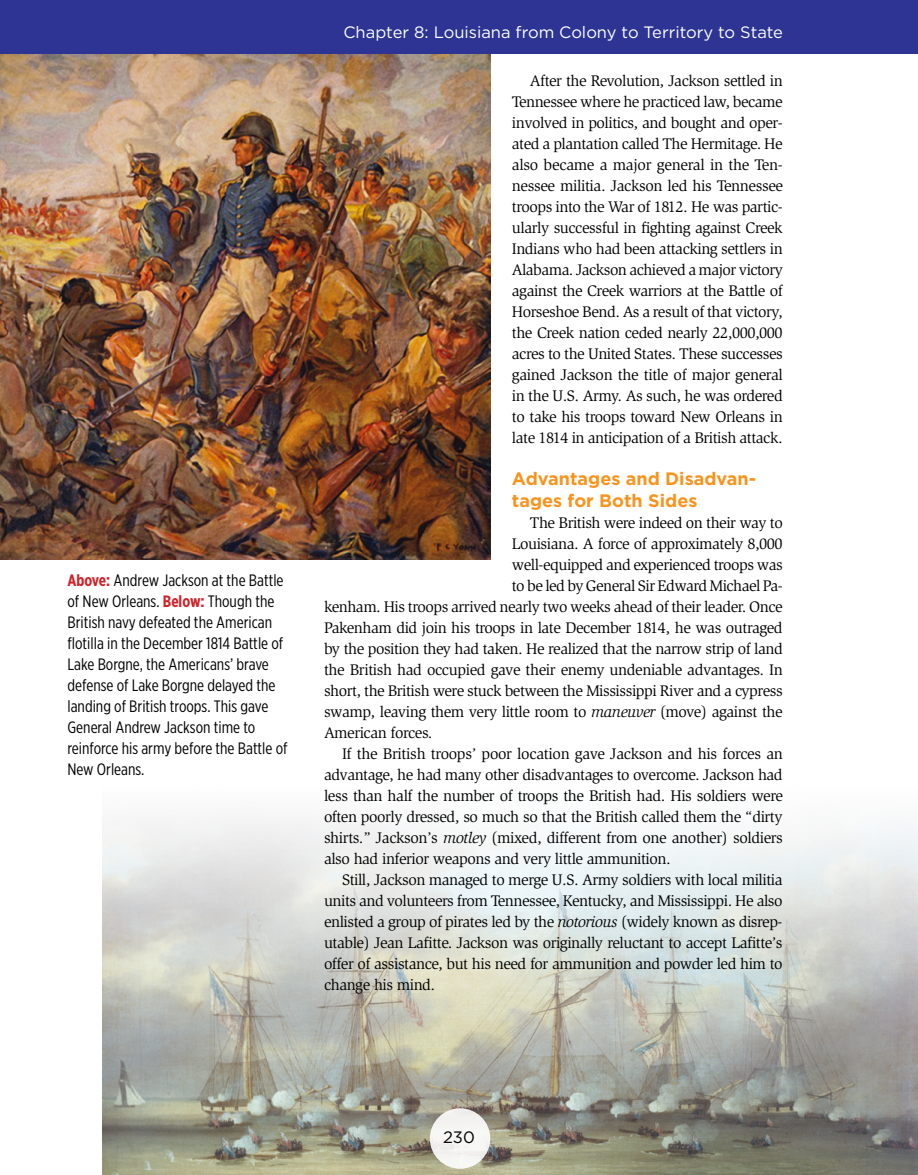
<style>
.page{position:relative;width:918px;height:1175px;background:#fff}
.page>*{position:absolute;margin:0;border:0;box-sizing:border-box;transform-origin:0 0}
.t1{font:700 18px/21.6px "Gotham";color:#f7941e}
.t2{font:16.5px/21px "Gotham X Narrow";color:#000}
.t3{font:16.5px "Gotham";color:#fff}
.t4{font:16.5px "Gotham";color:#000}
.t5{font:15.75px/21px "Slimbach Std";letter-spacing:-.03em;color:#000;text-align:justify}
.s1{font-weight:700;color:#d0232a}
.s2{font-style:italic}
</style>
<div class="page">
<img style="left:102px;top:816px;width:816px;height:358px">
<img style="left:0;top:54px;width:490px;height:506px">
<div style="left:0;top:0;width:918px;height:54px;background:#2d3494"></div>
<div style="left:430px;top:1108px;width:60px;height:60px;background:#f5f5f2;border-radius:50%"></div>
<p class="t2" style="left:68px;top:569px;width:222px"><span class="s1">Above:</span> Andrew Jackson at the Battle of New Orleans. <span class="s1">Below:</span> Though the British navy defeated the American flotilla in the December 1814 Battle of Lake Borgne, the Americans’ brave defense of Lake Borgne delayed the landing of British troops. This gave General Andrew Jackson time to reinforce his army before the Battle of New Orleans.</p>
<p class="t3" style="left:343px;top:22px;width:441px">Chapter 8: Louisiana from Colony to Territory to State</p>
<p class="t5" style="left:512px;top:70px;width:273px;text-indent:18px">After the Revolution, Jackson settled in Tennessee where he practiced law, became involved in politics, and bought and oper&shy;ated a plantation called The Hermitage. He also became a major general in the Ten&shy;nessee militia. Jackson led his Tennessee troops into the War of 1812. He was partic&shy;ularly successful in fighting against Creek Indians who had been attacking settlers in Alabama. Jackson achieved a major victory against the Creek warriors at the Battle of Horseshoe Bend. As a result of that victory, the Creek nation ceded nearly 22,000,000 acres to the United States. These successes gained Jackson the title of major general in the U.S. Army. As such, he was ordered to take his troops toward New Orleans in late 1814 in anticipation of a British attack.</p>
<p class="t1" style="left:512px;top:468px;width:246px">Advantages and Disadvan&shy;tages for Both Sides</p>
<p class="t5" style="left:530px;top:512px;width:254px">The British were indeed on their way to</p>
<p class="t5" style="left:512px;top:533px;width:272px">Louisiana. A force of approximately 8,000</p>
<p class="t5" style="left:512px;top:554px;width:272px">well-equipped and experienced troops was</p>
<p class="t5" style="left:512px;top:575px;width:272px">to be led by General Sir Edward Michael Pa-</p>
<p class="t5" style="left:324px;top:596px;width:460px">kenham. His troops arrived nearly two weeks ahead of their leader. Once</p>
<p class="t5" style="left:324px;top:617px;width:460px">Pakenham did join his troops in late December 1814, he was outraged</p>
<p class="t5" style="left:324px;top:638px;width:460px">by the position they had taken. He realized that the narrow strip of land</p>
<p class="t5" style="left:324px;top:659px;width:460px">the British had occupied gave their enemy undeniable advantages. In</p>
<p class="t5" style="left:324px;top:680px;width:460px">short, the British were stuck between the Mississippi River and a cypress</p>
<p class="t5" style="left:324px;top:701px;width:460px">swamp, leaving them very little room to <span class="s2">maneuver</span> (move) against the</p>
<p class="t5" style="left:324px;top:722px;width:110px">American forces.</p>
<p class="t5" style="left:342px;top:743px;width:443px">If the British troops’ poor location gave Jackson and his forces an</p>
<p class="t5" style="left:324px;top:764px;width:460px">advantage, he had many other disadvantages to overcome. Jackson had</p>
<p class="t5" style="left:324px;top:785px;width:461px">less than half the number of troops the British had. His soldiers were</p>
<p class="t5" style="left:324px;top:806px;width:460px">often poorly dressed, so much so that the British called them the “dirty</p>
<p class="t5" style="left:324px;top:827px;width:460px">shirts.” Jackson’s <span class="s2">motley</span> (mixed, different from one another) soldiers</p>
<p class="t5" style="left:324px;top:848px;width:348px">also had inferior weapons and very little ammunition.</p>
<p class="t5" style="left:342px;top:869px;width:442px">Still, Jackson managed to merge U.S. Army soldiers with local militia</p>
<p class="t5" style="left:324px;top:890px;width:460px">units and volunteers from Tennessee, Kentucky, and Mississippi. He also</p>
<p class="t5" style="left:324px;top:911px;width:460px">enlisted a group of pirates led by the <span class="s2">notorious</span> (widely known as disrep-</p>
<p class="t5" style="left:324px;top:932px;width:460px">utable) Jean Lafitte. Jackson was originally reluctant to accept Lafitte’s</p>
<p class="t5" style="left:324px;top:953px;width:460px">offer of assistance, but his need for ammunition and powder led him to</p>
<p class="t5" style="left:324px;top:974px;width:113px">change his mind.</p>
<p class="t4" style="left:443px;top:1126px;width:33px">230</p>
</div>
